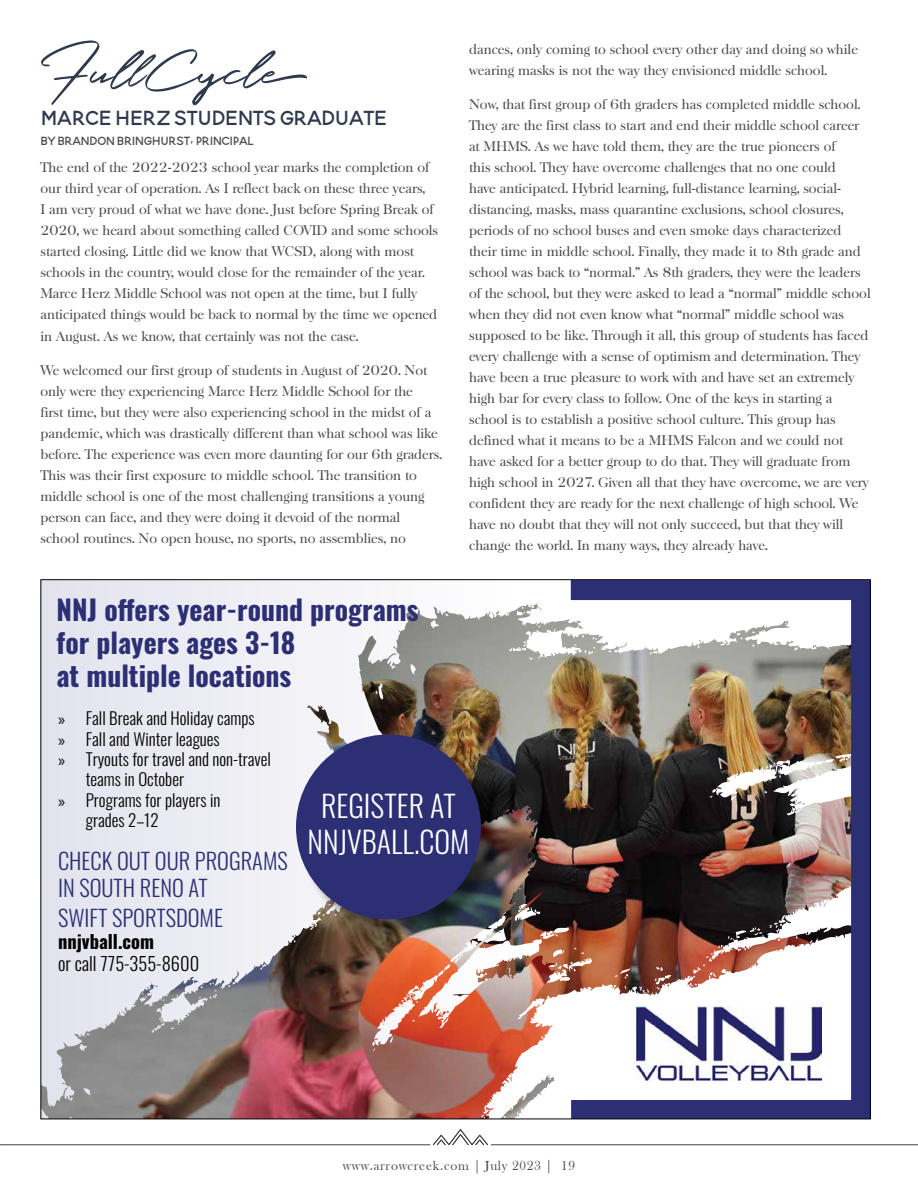
<style>
.page{position:relative;width:918px;height:1188px;background:#fff}
.page>*{position:absolute;margin:0;border:0;box-sizing:border-box;transform-origin:0 0}
.t1{font:64.5px "Holland";color:#303a4d}
.t2{font:36px "Blooming Elegant Sans";letter-spacing:-.01em;color:#303a4d}
.t3{font:300 30px/36px "Oswald";color:#fff;text-align:center}
.t4{font:700 27.75px/33.3px "Oswald";color:#2c2f74}
.t5{font:300 22.5px/27px "Oswald";color:#2c2f74}
.t6{font:21px "Blooming Elegant Sans";letter-spacing:-.01em;color:#4d4d4f}
.t7{font:300 18.45px "Oswald";color:#000}
.t8{font:700 18.45px "Oswald";color:#000}
.t9{font:300 16.95px "Oswald";color:#000}
.t10{font:13.5px/21px "Baskerville Serial";color:#4d4d4f}
.t11{font:13.5px "Bask Old Face";letter-spacing:.05em;color:#4d4d4f}
.s1{font-family:"Myriad Pro";font-weight:400}
</style>
<div class="page">
<svg style="left:433px;top:1129px;width:55px;height:16px"></svg>
<hr style="left:491px;top:1144px;width:427px;height:1px;background:#414042">
<hr style="left:0;top:1144px;width:430px;height:1px;background:#414042">
<img style="left:511px;top:602px;width:50px;height:515px">
<svg style="left:42px;top:581px;width:469px;height:536px;fill:#e6e6f0"></svg>
<img style="left:358px;top:603px;width:176px;height:127px">
<img style="left:561px;top:581px;width:308px;height:536px">
<img style="left:636px;top:1006px;width:185px;height:74px">
<img style="left:500px;top:805px;width:28px;height:111px">
<div style="left:298px;top:737px;width:202px;height:202px;background:#000;opacity:.45"></div>
<div style="left:296px;top:734px;width:185px;height:185px;background:#2c2f74;border-radius:50%"></div>
<h1 class="t1" style="left:41px;top:22px;width:243px">FullCycle</h1>
<h2 class="t2" style="left:41px;top:92px;width:348px">MARCE HERZ students graduate</h2>
<h3 class="t6" style="left:40px;top:125px;width:215px">By Brandon Bringhurst, Principal</h3>
<p class="t10" style="left:40px;top:157px;width:399px">The end of the 2022-2023 school year marks the completion of our third year of operation. As I reflect back on these three years,<br>I am very proud of what we have done. Just before Spring Break of 2020, we heard about something called COVID and some schools started closing. Little did we know that WCSD, along with most schools in the country, would close for the remainder of the year.<br>Marce Herz Middle School was not open at the time, but I fully anticipated things would be back to normal by the time we opened in August. As we know, that certainly was not the case.</p>
<p class="t10" style="left:40px;top:360px;width:403px">We welcomed our first group of students in August of 2020. Not only were they experiencing Marce Herz Middle School for the<br>first time, but they were also experiencing school in the midst of a pandemic, which was drastically different than what school was like before. The experience was even more daunting for our 6th graders.<br>This was their first exposure to middle school. The transition to middle school is one of the most challenging transitions a young person can face, and they were doing it devoid of the normal school routines. No open house, no sports, no assemblies, no</p>
<h3 class="t4" style="left:56px;top:595px;width:364px">NNJ offers year-round programs for players ages 3-18<br>at multiple locations</h3>
<p class="t10" style="left:469px;top:39px;width:390px">dances, only coming to school every other day and doing so while wearing masks is not the way they envisioned middle school.</p>
<p class="t10" style="left:469px;top:94px;width:403px">Now, that first group of 6th graders has completed middle school.<br>They are the first class to start and end their middle school career at MHMS. As we have told them, they are the true pioneers of<br>this school. They have overcome challenges that no one could<br>have anticipated. Hybrid learning, full-distance learning, social&shy;distancing, masks, mass quarantine exclusions, school closures, periods of no school buses and even smoke days characterized their time in middle school. Finally, they made it to 8th grade and school was back to “normal.” As 8th graders, they were the leaders of the school, but they were asked to lead a “normal” middle school when they did not even know what “normal” middle school was supposed to be like. Through it all, this group of students has faced every challenge with a sense of optimism and determination. They have been a true pleasure to work with and have set an extremely high bar for every class to follow. One of the keys in starting a school is to establish a positive school culture. This group has defined what it means to be a MHMS Falcon and we could not have asked for a better group to do that. They will graduate from high school in 2027. Given all that they have overcome, we are very confident they are ready for the next challenge of high school. We have no doubt that they will not only succeed, but that they will change the world. In many ways, they already have.</p>
<p class="t9" style="left:58px;top:703px;width:198px"><span class="s1">»</span> Fall Break and Holiday camps</p>
<p class="t9" style="left:58px;top:724px;width:163px"><span class="s1">»</span> Fall and Winter leagues</p>
<p class="t9" style="left:58px;top:744px;width:214px"><span class="s1">»</span> Tryouts for travel and non-travel</p>
<p class="t9" style="left:86px;top:764px;width:100px">teams in October</p>
<p class="t9" style="left:58px;top:785px;width:164px"><span class="s1">»</span> Programs for players in</p>
<p class="t9" style="left:86px;top:805px;width:74px">grades 2–12</p>
<h3 class="t5" style="left:58px;top:845px;width:231px">CHECK OUT OUR PROGRAMS<br>IN SOUTH RENO AT</h3>
<h3 class="t5" style="left:58px;top:902px;width:166px">SWIFT SPORTSDOME</h3>
<h3 class="t8" style="left:58px;top:932px;width:97px">nnjvball.com</h3>
<h3 class="t7" style="left:58px;top:947px;width:143px">or call 775-355-8600</h3>
<h3 class="t3" style="left:307px;top:784px;width:163px">REGISTER AT<br>NNJVBALL.COM</h3>
<p class="t11" style="left:343px;top:1158px;width:234px">www.arrowcreek.com | July 2023 | 19</p>
</div>
